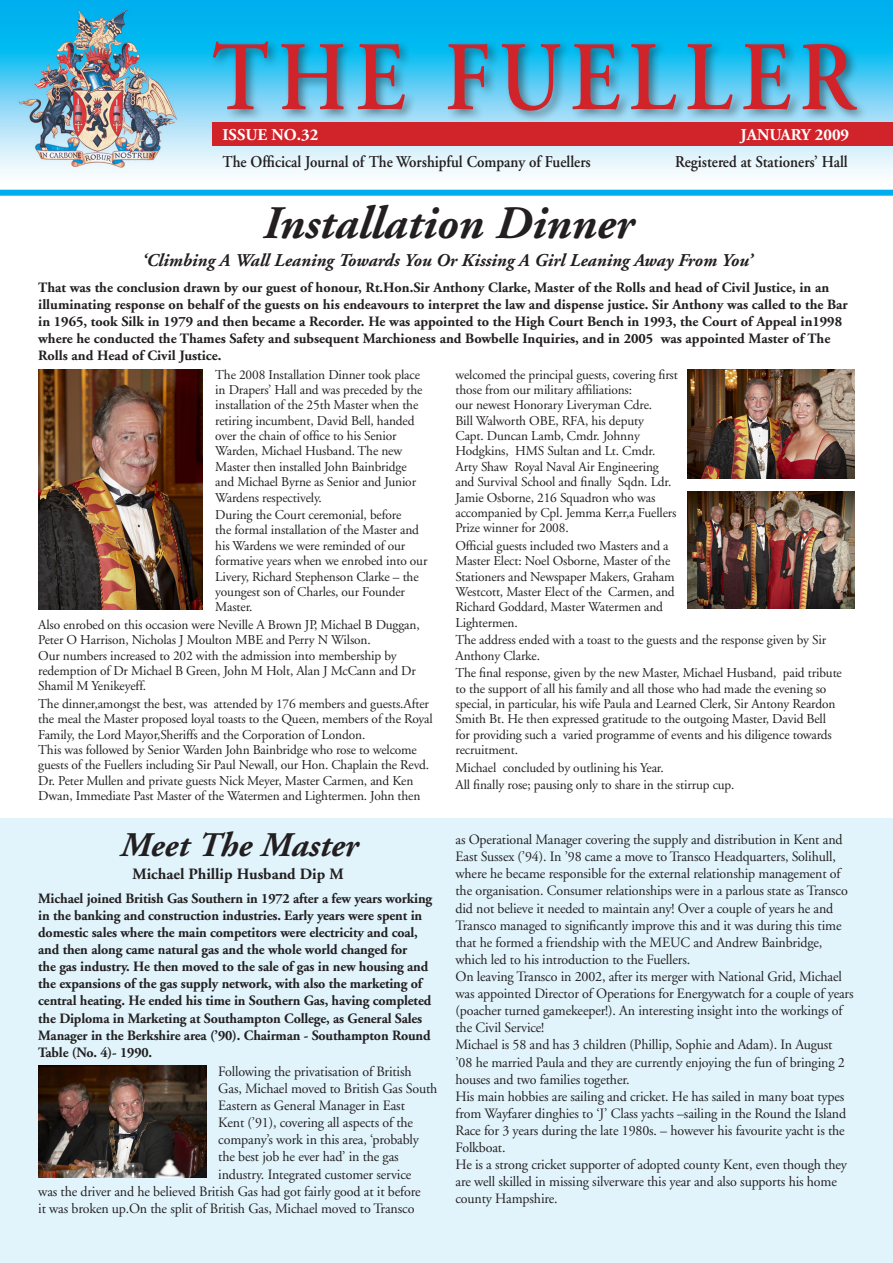
<style>
.page{position:relative;width:893px;height:1263px;background:#fff}
.page>*{position:absolute;margin:0;border:0;box-sizing:border-box;transform-origin:0 0}
.t1{font:600 97.95px "Adobe Garamond";letter-spacing:.11em;color:#d1232a;scale:.86 1}
.t2{font:italic 700 46.5px "Adobe Garamond";color:#231f20}
.t3{font:italic 700 34.5px "Adobe Garamond";color:#231f20}
.t4{font:italic 700 18px "Adobe Garamond";color:#231f20}
.t5{font:600 16.5px "Adobe Garamond";color:#231f20;scale:.91 1}
.t6{font:700 16.5px "Adobe Garamond";color:#fff}
.t7{font:700 15.75px "Adobe Garamond";color:#231f20}
.t8{font:14.25px/17.1px "Adobe Garamond";letter-spacing:-.01em;color:#231f20}
.t9{font:700 14.25px/17.1px "Adobe Garamond";letter-spacing:-.01em;color:#231f20}
.t10{font:13.5px/15.5px "Adobe Garamond";letter-spacing:-.01em;color:#231f20}
</style>
<div class="page">
<div style="left:0;top:818px;width:893px;height:445px;background:#e1f4fc"></div>
<img style="left:0;top:0;width:893px;height:173px">
<div style="left:209px;top:37px;width:659px;height:85px;background:#231f20;opacity:.5"></div>
<div style="left:213px;top:122px;width:680px;height:24px;background:#d1232a"></div>
<div style="left:0;top:190px;width:893px;height:6px;background:#00aeef"></div>
<img style="left:688px;top:369px;width:167px;height:110px">
<img style="left:688px;top:491px;width:167px;height:118px">
<img style="left:38px;top:1066px;width:169px;height:111px">
<img style="left:38px;top:369px;width:165px;height:240px">
<h1 class="t1" style="left:212px;top:24px;width:749px">THE FUELLER</h1>
<p class="t6" style="left:223px;top:126px;width:97px">ISSUE NO.32</p>
<p class="t6" style="left:740px;top:126px;width:110px">JANUARY 2009</p>
<p class="t5" style="left:223px;top:152px;width:406px">The Officical Journal of The Worshipful Company of Fuellers</p>
<p class="t5" style="left:675px;top:152px;width:191px">Registered at Stationers’ Hall</p>
<h2 class="t2" style="left:261px;top:198px;width:372px">Installation Dinner</h2>
<h3 class="t4" style="left:141px;top:250px;width:612px">‘Climbing A Wall Leaning Towards You Or Kissing A Girl Leaning Away From You’</h3>
<p class="t9" style="left:38px;top:279px;width:811px">That was the conclusion drawn by our guest of honour, Rt.Hon.Sir Anthony Clarke, Master of the Rolls and head of Civil Justice, in an illuminating response on behalf of the guests on his endeavours to interpret the law and dispense justice. Sir Anthony was called to the Bar in 1965, took Silk in 1979 and then became a Recorder. He was appointed to the High Court Bench in 1993, the Court of Appeal in1998 where he conducted the Thames Safety and subsequent Marchioness and Bowbelle Inquiries, and in 2005 was appointed Master of The Rolls and Head of Civil Justice.</p>
<p class="t10" style="left:215px;top:367px;width:209px">The 2008 Installation Dinner took place in Drapers’ Hall and was preceded by the installation of the 25th Master when the retiring incumbent, David Bell, handed over the chain of office to his Senior Warden, Michael Husband. The new Master then installed John Bainbridge and Michael Byrne as Senior and Junior Wardens respectively.</p>
<p class="t10" style="left:215px;top:507px;width:214px">During the Court ceremonial, before<br>the formal installation of the Master and his Wardens we were reminded of our formative years when we enrobed into our Livery, Richard Stephenson Clarke – the youngest son of Charles, our Founder Master.</p>
<p class="t10" style="left:38px;top:617px;width:383px">Also enrobed on this occasion were Neville A Brown JP, Michael B Duggan, Peter O Harrison, Nicholas J Moulton MBE and Perry N Wilson.<br>Our numbers increased to 202 with the admission into membership by redemption of Dr Michael B Green, John M Holt, Alan J McCann and Dr Shamil M Yenikeyeff.</p>
<p class="t10" style="left:38px;top:696px;width:396px">The dinner,amongst the best, was attended by 176 members and guests.After the meal the Master proposed loyal toasts to the Queen, members of the Royal Family, the Lord Mayor,Sheriffs and the Corporation of London.<br>This was followed by Senior Warden John Bainbridge who rose to welcome guests of the Fuellers including Sir Paul Newall, our Hon. Chaplain the Revd.<br>Dr. Peter Mullen and private guests Nick Meyer, Master Carmen, and Ken Dwan, Immediate Past Master of the Watermen and Lightermen. John then</p>
<h3 class="t3" style="left:119px;top:826px;width:239px">Meet The Master</h3>
<p class="t7" style="left:133px;top:865px;width:213px">Michael Phillip Husband Dip M</p>
<p class="t9" style="left:38px;top:890px;width:396px">Michael joined British Gas Southern in 1972 after a few years working in the banking and construction industries. Early years were spent in domestic sales where the main competitors were electricity and coal, and then along came natural gas and the whole world changed for<br>the gas industry. He then moved to the sale of gas in new housing and the expansions of the gas supply network, with also the marketing of central heating. He ended his time in Southern Gas, having completed the Diploma in Marketing at Southampton College, as General Sales Manager in the Berkshire area (’90). Chairman - Southampton Round Table (No. 4)- 1990.</p>
<p class="t8" style="left:218px;top:1063px;width:195px">Following the privatisation of British</p>
<p class="t8" style="left:218px;top:1080px;width:221px">Gas, Michael moved to British Gas South</p>
<p class="t8" style="left:218px;top:1097px;width:188px">Eastern as General Manager in East</p>
<p class="t8" style="left:218px;top:1114px;width:196px">Kent (’91), covering all aspects of the</p>
<p class="t8" style="left:218px;top:1132px;width:202px">company’s work in this area, ‘probably</p>
<p class="t8" style="left:218px;top:1149px;width:182px">the best job he ever had’ in the gas</p>
<p class="t8" style="left:218px;top:1166px;width:195px">industry. Integrated customer service</p>
<p class="t8" style="left:38px;top:1183px;width:384px">was the driver and he believed British Gas had got fairly good at it before</p>
<p class="t8" style="left:38px;top:1200px;width:378px">it was broken up.On the split of British Gas, Michael moved to Transco</p>
<p class="t10" style="left:455px;top:367px;width:224px">welcomed the principal guests, covering first those from our military affiliations:<br>our newest Honorary Liveryman Cdre.<br>Bill Walworth OBE, RFA, his deputy<br>Capt. Duncan Lamb, Cmdr. Johnny Hodgkins, HMS Sultan and Lt. Cmdr.<br>Arty Shaw Royal Naval Air Engineering and Survival School and finally Sqdn. Ldr.<br>Jamie Osborne, 216 Squadron who was accompanied by Cpl. Jemma Kerr,a Fuellers Prize winner for 2008.</p>
<p class="t10" style="left:455px;top:538px;width:221px">Official guests included two Masters and a Master Elect: Noel Osborne, Master of the Stationers and Newspaper Makers, Graham Westcott, Master Elect of the Carmen, and Richard Goddard, Master Watermen and Lightermen.</p>
<p class="t10" style="left:455px;top:633px;width:372px">The address ended with a toast to the guests and the response given by Sir<br>Anthony Clarke.</p>
<p class="t10" style="left:455px;top:665px;width:388px">The final response, given by the new Master, Michael Husband, paid tribute to the support of all his family and all those who had made the evening so special, in particular, his wife Paula and Learned Clerk, Sir Antony Reardon Smith Bt. He then expressed gratitude to the outgoing Master, David Bell for providing such a varied programme of events and his diligence towards recruitment.</p>
<p class="t10" style="left:455px;top:759px;width:280px;line-height:17.5px">Michael concluded by outlining his Year.<br>All finally rose; pausing only to share in the stirrup cup.</p>
<p class="t8" style="left:455px;top:831px;width:400px">as Operational Manager covering the supply and distribution in Kent and East Sussex (’94). In ’98 came a move to Transco Headquarters, Solihull, where he became responsible for the external relationship management of the organisation. Consumer relationships were in a parlous state as Transco did not believe it needed to maintain any! Over a couple of years he and Transco managed to significantly improve this and it was during this time that he formed a friendship with the MEUC and Andrew Bainbridge, which led to his introduction to the Fuellers.<br>On leaving Transco in 2002, after its merger with National Grid, Michael was appointed Director of Operations for Energywatch for a couple of years (poacher turned gamekeeper!). An interesting insight into the workings of the Civil Service!<br>Michael is 58 and has 3 children (Phillip, Sophie and Adam). In August<br>’08 he married Paula and they are currently enjoying the fun of bringing 2 houses and two families together.<br>His main hobbies are sailing and cricket. He has sailed in many boat types from Wayfarer dinghies to ‘J’ Class yachts –sailing in the Round the Island Race for 3 years during the late 1980s. – however his favourite yacht is the Folkboat.<br>He is a strong cricket supporter of adopted county Kent, even though they are well skilled in missing silverware this year and also supports his home county Hampshire.</p>
</div>
